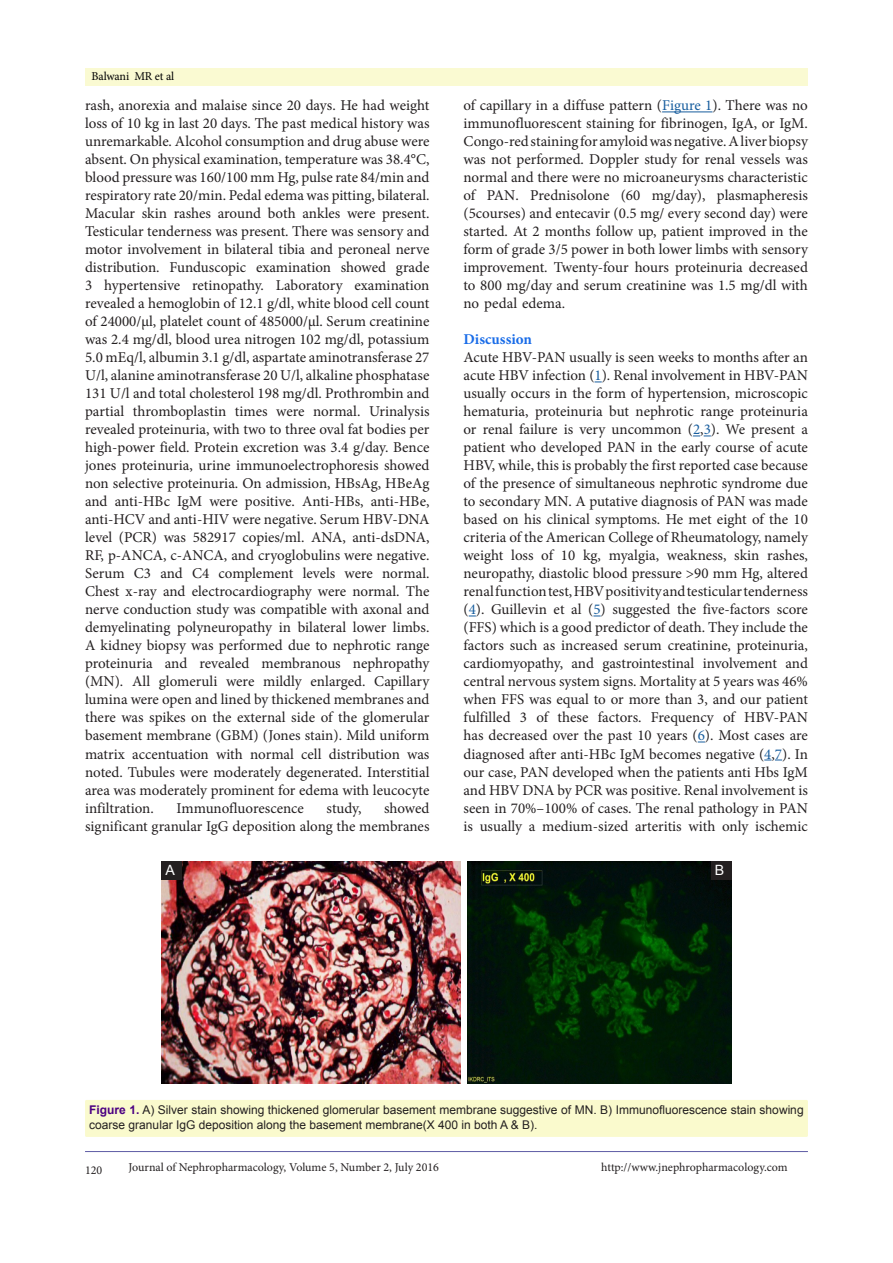
<style>
.page{position:relative;width:893px;height:1263px;background:#fff}
.page>*{position:absolute;margin:0;border:0;box-sizing:border-box;transform-origin:0 0}
.t1{font:15px/18px "Minion Pro";color:#231f20;text-align:justify}
.t2{font:700 15px "Minion Pro";color:#196ce8}
.t3{font:14.1px "Arial";color:#fff}
.t4{font:12px/15px "Arial";color:#231f20}
.t5{font:12px "Minion Pro";letter-spacing:-.005em;color:#231f20}
.t6{font:12px "Minion Pro";letter-spacing:-.01em;color:#000001}
.s1{color:#175d9e}
.s2{font-weight:700;color:#4b0082}
</style>
<div class="page">
<hr style="left:85px;top:1151px;width:723px;height:1px;background:#5e5ca5">
<div style="left:85px;top:68px;width:723px;height:17px;background:#fafad2"></div>
<hr style="left:662px;top:112px;width:50px;height:1px;background:#175d9e">
<svg style="left:693px;top:436px;width:18px;height:1px"></svg>
<svg style="left:764px;top:760px;width:18px;height:1px"></svg>
<div style="left:85px;top:1100px;width:723px;height:37px;background:#fafacd"></div>
<img style="left:161px;top:861px;width:299px;height:222px">
<img style="left:467px;top:861px;width:264px;height:222px">
<div style="left:161px;top:861px;width:21px;height:19px;background:#231f20"></div>
<div style="left:711px;top:861px;width:21px;height:19px;background:#231f20"></div>
<p class="t6" style="left:91px;top:68px;width:84px">Balwani MR et al</p>
<p class="t1" style="left:85px;top:97px;width:346px">rash, anorexia and malaise since 20 days. He had weight loss of 10 kg in last 20 days. The past medical history was unremarkable. Alcohol consumption and drug abuse were absent. On physical examination, temperature was 38.4°C, blood pressure was 160/100 mm Hg, pulse rate 84/min and respiratory rate 20/min. Pedal edema was pitting, bilateral.<br>Macular skin rashes around both ankles were present.<br>Testicular tenderness was present. There was sensory and motor involvement in bilateral tibia and peroneal nerve distribution. Funduscopic examination showed grade 3 hypertensive retinopathy. Laboratory examination revealed a hemoglobin of 12.1 g/dl, white blood cell count of 24000/µl, platelet count of 485000/µl. Serum creatinine was 2.4 mg/dl, blood urea nitrogen 102 mg/dl, potassium 5.0 mEq/l, albumin 3.1 g/dl, aspartate aminotransferase 27<br>U/l, alanine aminotransferase 20 U/l, alkaline phosphatase 131 U/l and total cholesterol 198 mg/dl. Prothrombin and partial thromboplastin times were normal. Urinalysis revealed proteinuria, with two to three oval fat bodies per high-power field. Protein excretion was 3.4 g/day. Bence jones proteinuria, urine immunoelectrophoresis showed non selective proteinuria. On admission, HBsAg, HBeAg and anti-HBc IgM were positive. Anti-HBs, anti-HBe, anti-HCV and anti-HIV were negative. Serum HBV-DNA level (PCR) was 582917 copies/ml. ANA, anti-dsDNA, RF, p-ANCA, c-ANCA, and cryoglobulins were negative.<br>Serum C3 and C4 complement levels were normal.<br>Chest x-ray and electrocardiography were normal. The nerve conduction study was compatible with axonal and demyelinating polyneuropathy in bilateral lower limbs.<br>A kidney biopsy was performed due to nephrotic range proteinuria and revealed membranous nephropathy (MN). All glomeruli were mildly enlarged. Capillary lumina were open and lined by thickened membranes and there was spikes on the external side of the glomerular basement membrane (GBM) (Jones stain). Mild uniform matrix accentuation with normal cell distribution was noted. Tubules were moderately degenerated. Interstitial area was moderately prominent for edema with leucocyte infiltration.</p>
<p class="t1" style="left:85px;top:799px;width:346px;text-align:right">showed<br>significant granular IgG deposition along the membranes</p>
<p class="t1" style="left:177px;top:799px;width:129px">Immunofluorescence</p>
<p class="t1" style="left:327px;top:799px;width:36px">study,</p>
<p class="t1" style="left:463px;top:97px;width:346px">of capillary in a diffuse pattern (<span class="s1">Figure 1</span>). There was no immunofluorescent staining for fibrinogen, IgA, or IgM.<br>Congo-red staining for amyloid was negative. A liver biopsy was not performed. Doppler study for renal vessels was normal and there were no microaneurysms characteristic of PAN. Prednisolone (60 mg/day), plasmapheresis (5courses) and entecavir (0.5 mg/ every second day) were started. At 2 months follow up, patient improved in the form of grade 3/5 power in both lower limbs with sensory improvement. Twenty-four hours proteinuria decreased to 800 mg/day and serum creatinine was 1.5 mg/dl with no pedal edema.</p>
<p class="t2" style="left:463px;top:329px;width:70px">Discussion</p>
<p class="t1" style="left:463px;top:349px;width:346px">Acute HBV-PAN usually is seen weeks to months after an acute HBV infection (<span class="s1">1</span>). Renal involvement in HBV-PAN usually occurs in the form of hypertension, microscopic hematuria, proteinuria but nephrotic range proteinuria or renal failure is very uncommon (<span class="s1">2</span>,<span class="s1">3</span>). We present a patient who developed PAN in the early course of acute HBV, while, this is probably the first reported case because of the presence of simultaneous nephrotic syndrome due to secondary MN. A putative diagnosis of PAN was made based on his clinical symptoms. He met eight of the 10 criteria of the American College of Rheumatology, namely weight loss of 10 kg, myalgia, weakness, skin rashes, neuropathy, diastolic blood pressure &gt;90 mm Hg, altered renal function test, HBV positivity and testicular tenderness (<span class="s1">4</span>). Guillevin et al (<span class="s1">5</span>) suggested the five-factors score (FFS) which is a good predictor of death. They include the factors such as increased serum creatinine, proteinuria, cardiomyopathy, and gastrointestinal involvement and central nervous system signs. Mortality at 5 years was 46% when FFS was equal to or more than 3, and our patient fulfilled 3 of these factors. Frequency of HBV-PAN has decreased over the past 10 years (<span class="s1">6</span>). Most cases are diagnosed after anti-HBc IgM becomes negative (<span class="s1">4</span>,<span class="s1">7</span>). In our case, PAN developed when the patients anti Hbs IgM and HBV DNA by PCR was positive. Renal involvement is seen in 70%–100% of cases. The renal pathology in PAN is usually a medium-sized arteritis with only ischemic</p>
<p class="t3" style="left:165px;top:861px;width:11px">A</p>
<p class="t3" style="left:715px;top:861px;width:11px">B</p>
<p class="t4" style="left:89px;top:1103px;width:716px"><span class="s2">Figure 1.</span> A) Silver stain showing thickened glomerular basement membrane suggestive of MN. B) Immunofluorescence stain showing coarse granular IgG deposition along the basement membrane(X 400 in both A &amp; B).</p>
<p class="t5" style="left:85px;top:1162px;width:19px">120</p>
<p class="t5" style="left:128px;top:1159px;width:312px">Journal of Nephropharmacology, Volume 5, Number 2, July 2016</p>
<p class="t5" style="left:601px;top:1159px;width:188px">http://www.jnephropharmacology.com</p>
</div>
